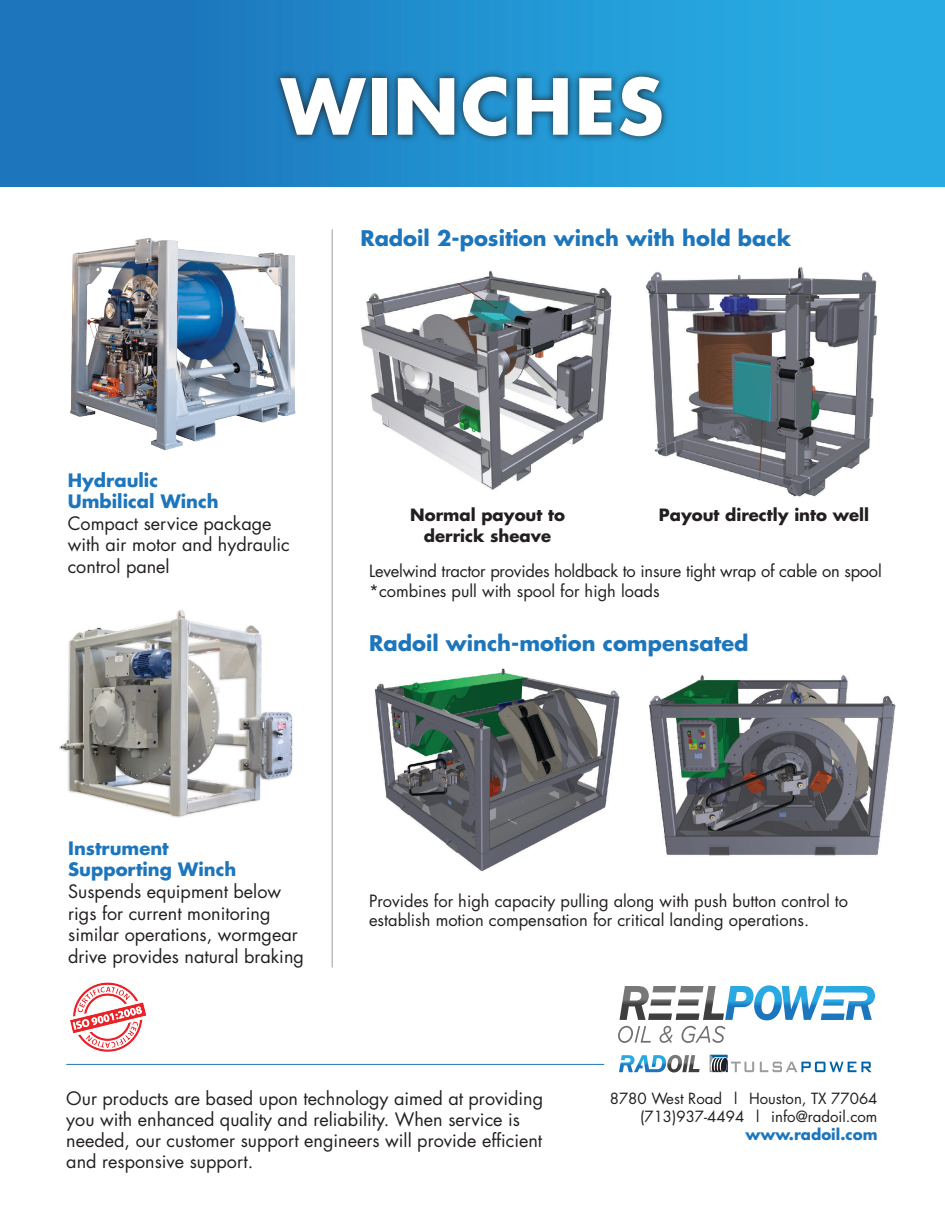
<style>
.page{position:relative;width:945px;height:1215px;background:#fff}
.page>*{position:absolute;margin:0;border:0;box-sizing:border-box;transform-origin:0 0}
.t1{font:700 75px "Futura";letter-spacing:.025em;color:#fff}
.t2{font:700 21px "Futura";color:#1d76bc}
.t3{font:18px/21.6px "Futura";color:#231f20}
.t4{font:700 18px "Futura";color:#1d76bc}
.t5{font:16.5px/19.8px "Futura";color:#231f20}
.t6{font:700 16.5px "Futura";color:#231f20}
.t7{font:15px "Futura";color:#231f20}
.t8{font:700 15px "Futura";color:#1d76bc}
</style>
<div class="page">
<div style="left:0;top:0;width:945px;height:186px;background:linear-gradient(to right,#1b6fb7,#29b2e8)"></div>
<hr style="left:66px;top:1064px;width:538px;height:1px;background:#1d76bc">
<svg style="left:619px;top:1055px;width:81px;height:17px"></svg>
<svg style="left:760px;top:1062px;width:112px;height:10px"></svg>
<svg style="left:710px;top:1055px;width:44px;height:18px"></svg>
<svg style="left:620px;top:985px;width:255px;height:35px"></svg>
<svg style="left:618px;top:1026px;width:33px;height:17px"></svg>
<svg style="left:660px;top:1026px;width:13px;height:17px"></svg>
<svg style="left:682px;top:1026px;width:44px;height:17px"></svg>
<img style="left:59px;top:610px;width:234px;height:208px">
<svg style="left:273px;top:69px;width:396px;height:75px;background:#216187"></svg>
<img style="left:70px;top:982px;width:77px;height:70px">
<img style="left:361px;top:267px;width:516px;height:230px">
<img style="left:375px;top:668px;width:521px;height:203px">
<img style="left:70px;top:238px;width:226px;height:213px">
<hr style="left:332px;top:229px;width:1px;height:738px;background:#231f20">
<p class="t1" style="left:281px;top:54px;width:384px">WINCHES</p>
<p class="t2" style="left:360px;top:223px;width:432px">Radoil 2-position winch with hold back</p>
<p class="t4" style="left:68px;top:467px;width:92px">Hydraulic</p>
<p class="t4" style="left:68px;top:489px;width:153px">Umbilical Winch</p>
<p class="t3" style="left:68px;top:512px;width:224px">Compact service package with air motor and hydraulic control panel</p>
<p class="t6" style="left:410px;top:503px;width:156px">Normal payout to</p>
<p class="t6" style="left:659px;top:503px;width:212px">Payout directly into well</p>
<p class="t6" style="left:424px;top:524px;width:129px">derrick sheave</p>
<p class="t5" style="left:369px;top:561px;width:514px">Levelwind tractor provides holdback to insure tight wrap of cable on spool *combines pull with spool for high loads</p>
<p class="t2" style="left:369px;top:628px;width:381px">Radoil winch-motion compensated</p>
<p class="t4" style="left:68px;top:835px;width:102px">Instrument</p>
<p class="t4" style="left:68px;top:857px;width:170px">Supporting Winch</p>
<p class="t3" style="left:68px;top:880px;width:237px">Suspends equipment below rigs for current monitoring similar operations, wormgear drive provides natural braking</p>
<p class="t5" style="left:369px;top:890px;width:481px">Provides for high capacity pulling along with push button control to establish motion compensation for critical landing operations.</p>
<p class="t3" style="left:66px;top:1088px;width:478px;line-height:21px">Our products are based upon technology aimed at providing you with enhanced quality and reliability. When service is needed, our customer support engineers will provide efficient and responsive support.</p>
<p class="t7" style="left:610px;top:1089px;width:269px">8780 West Road | Houston, TX 77064</p>
<p class="t7" style="left:640px;top:1107px;width:239px">(713)937-4494 | info@radoil.com</p>
<p class="t8" style="left:746px;top:1124px;width:133px">www.radoil.com</p>
</div>
